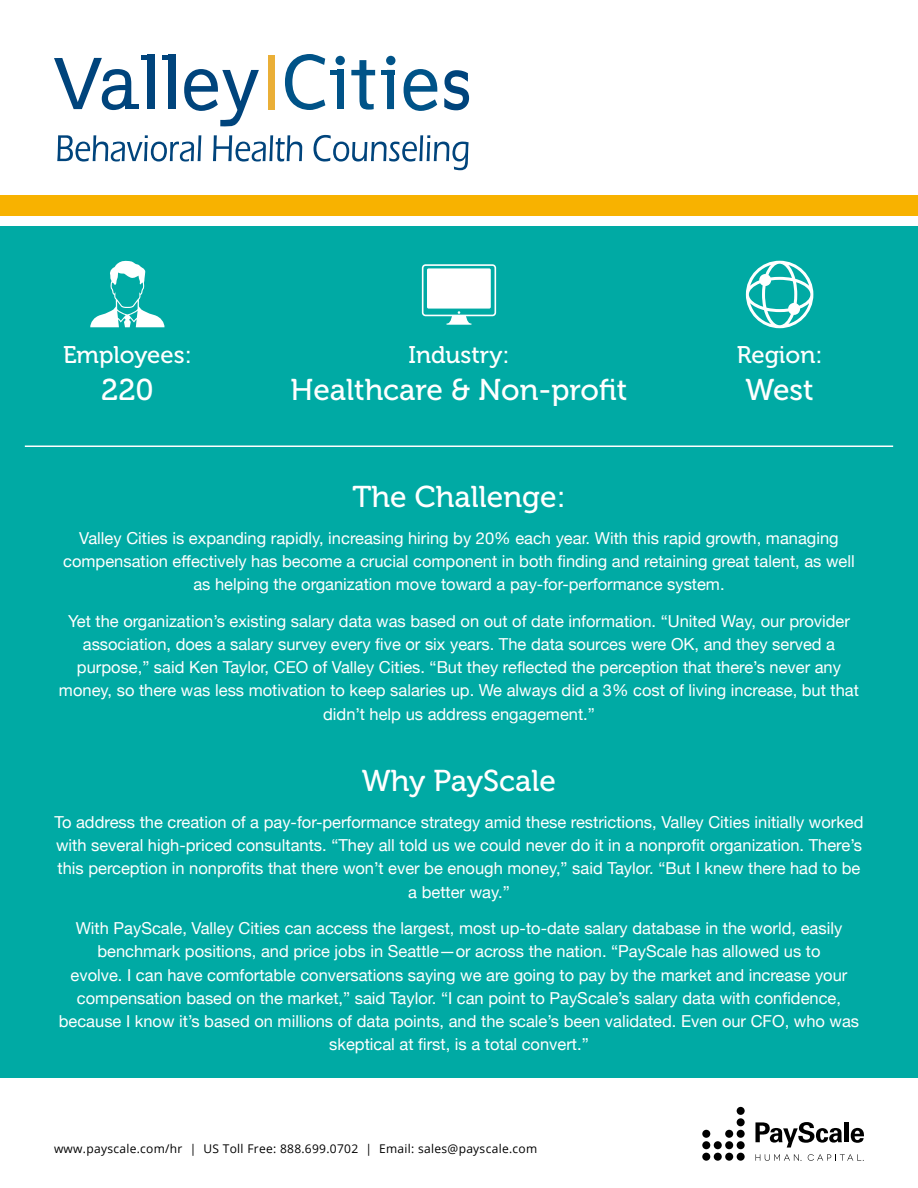
<style>
.page{position:relative;width:918px;height:1188px;background:#fff}
.page>*{position:absolute;margin:0;border:0;box-sizing:border-box;transform-origin:0 0}
.titles{font:30px "Museo 500";color:#fff}
.text{font:30px "Museo 500";color:#fff}
.sub_titles{font:24px "Museo 500";color:#fff}
.text-2{font:16.5px/23.2px "Helvetica Neue";color:#fff;text-align:center}
.t1{font:12px "Open Sans";letter-spacing:.025em;color:#000}
</style>
<div class="page">
<div style="left:737px;top:1107px;width:8px;height:8px;background:#000;border-radius:50%"></div>
<div style="left:737px;top:1130px;width:8px;height:8px;background:#000;border-radius:50%"></div>
<div style="left:737px;top:1118px;width:8px;height:8px;background:#000;border-radius:50%"></div>
<div style="left:737px;top:1141px;width:8px;height:8px;background:#000;border-radius:50%"></div>
<div style="left:737px;top:1153px;width:8px;height:8px;background:#000;border-radius:50%"></div>
<div style="left:725px;top:1130px;width:8px;height:8px;background:#000;border-radius:50%"></div>
<div style="left:725px;top:1141px;width:8px;height:8px;background:#000;border-radius:50%"></div>
<div style="left:725px;top:1153px;width:8px;height:8px;background:#000;border-radius:50%"></div>
<div style="left:714px;top:1141px;width:8px;height:8px;background:#000;border-radius:50%"></div>
<div style="left:714px;top:1153px;width:8px;height:8px;background:#000;border-radius:50%"></div>
<div style="left:702px;top:1130px;width:8px;height:8px;background:#000;border-radius:50%"></div>
<div style="left:702px;top:1141px;width:8px;height:8px;background:#000;border-radius:50%"></div>
<div style="left:702px;top:1153px;width:8px;height:8px;background:#000;border-radius:50%"></div>
<svg style="left:755px;top:1122px;width:87px;height:26px"></svg>
<div style="left:844px;top:1122px;width:5px;height:20px;background:#000"></div>
<svg style="left:851px;top:1128px;width:13px;height:15px"></svg>
<svg style="left:756px;top:1154px;width:46px;height:7px"></svg>
<svg style="left:808px;top:1154px;width:56px;height:7px"></svg>
<div style="left:0;top:227px;width:918px;height:851px;background:#00aaa4"></div>
<svg style="left:90px;top:261px;width:75px;height:66px"></svg>
<svg style="left:422px;top:264px;width:74px;height:61px"></svg>
<div style="left:427px;top:268px;width:64px;height:41px;background:#fff;border-radius:2px"></div>
<svg style="left:746px;top:261px;width:67px;height:67px"></svg>
<hr style="left:25px;top:446px;width:868px;height:1px;background:#fff">
<div style="left:0;top:195px;width:918px;height:20px;background:#f8b200"></div>
<svg style="left:57px;top:135px;width:144px;height:27px"></svg>
<svg style="left:213px;top:135px;width:89px;height:27px"></svg>
<svg style="left:314px;top:135px;width:155px;height:35px"></svg>
<svg style="left:285px;top:54px;width:40px;height:56px"></svg>
<div style="left:337px;top:70px;width:7px;height:39px;background:#005388"></div>
<svg style="left:351px;top:60px;width:24px;height:50px"></svg>
<svg style="left:387px;top:64px;width:7px;height:45px"></svg>
<svg style="left:54px;top:58px;width:77px;height:52px"></svg>
<div style="left:169px;top:55px;width:7px;height:54px;background:#00447c"></div>
<svg style="left:184px;top:69px;width:75px;height:58px"></svg>
<hr style="left:141px;top:55px;width:14px;height:4px;background:#00447c">
<hr style="left:162px;top:55px;width:13px;height:4px;background:#00447c">
<div style="left:126px;top:104px;width:13px;height:5px;background:#00447c"></div>
<div style="left:147px;top:55px;width:8px;height:54px;background:#00447c"></div>
<svg style="left:404px;top:69px;width:33px;height:42px"></svg>
<div style="left:335px;top:56px;width:10px;height:9px;background:#005388;border-radius:50%"></div>
<div style="left:330px;top:70px;width:14px;height:5px;background:#005388"></div>
<div style="left:386px;top:56px;width:9px;height:9px;background:#005388;border-radius:50%"></div>
<div style="left:381px;top:70px;width:13px;height:5px;background:#005388"></div>
<svg style="left:444px;top:70px;width:25px;height:41px"></svg>
<div style="left:268px;top:55px;width:7px;height:54px;background:#eaaf37"></div>
<p class="sub_titles" style="left:63px;top:342px;width:130px">Employees:</p>
<p class="titles" style="left:101px;top:373px;width:54px">220</p>
<p class="titles" style="left:291px;top:373px;width:338px">Healthcare &amp; Non-profit</p>
<p class="sub_titles" style="left:408px;top:342px;width:103px">Industry:</p>
<p class="sub_titles" style="left:737px;top:342px;width:87px">Region:</p>
<p class="titles" style="left:746px;top:373px;width:70px">West</p>
<p class="titles" style="left:352px;top:480px;width:215px">The Challenge:</p>
<p class="text-2" style="left:63px;top:527px;width:793px">Valley Cities is expanding rapidly, increasing hiring by 20% each year. With this rapid growth, managing compensation effectively has become a crucial component in both finding and retaining great talent, as well as helping the organization move toward a pay-for-performance system.</p>
<p class="text-2" style="left:59px;top:610px;width:802px">Yet the organization’s existing salary data was based on out of date information. “United Way, our provider association, does a salary survey every five or six years. The data sources were OK, and they served a purpose,” said Ken Taylor, CEO of Valley Cities. “But they reflected the perception that there’s never any money, so there was less motivation to keep salaries up. We always did a 3% cost of living increase, but that didn’t help us address engagement.”</p>
<p class="text" style="left:362px;top:765px;width:196px">Why PayScale</p>
<p class="text-2" style="left:54px;top:811px;width:811px">To address the creation of a pay-for-performance strategy amid these restrictions, Valley Cities initially worked with several high-priced consultants. “They all told us we could never do it in a nonprofit organization. There’s this perception in nonprofits that there won’t ever be enough money,” said Taylor. “But I knew there had to be a better way.”</p>
<p class="text-2" style="left:59px;top:918px;width:802px">With PayScale, Valley Cities can access the largest, most up-to-date salary database in the world, easily benchmark positions, and price jobs in Seattle—or across the nation. “PayScale has allowed us to<br>evolve. I can have comfortable conversations saying we are going to pay by the market and increase your compensation based on the market,” said Taylor. “I can point to PayScale’s salary data with confidence, because I know it’s based on millions of data points, and the scale’s been validated. Even our CFO, who was skeptical at first, is a total convert.”</p>
<p class="t1" style="left:54px;top:1141px;width:485px">www.payscale.com/hr | US Toll Free: 888.699.0702 | Email: sales@payscale.com</p>
</div>
